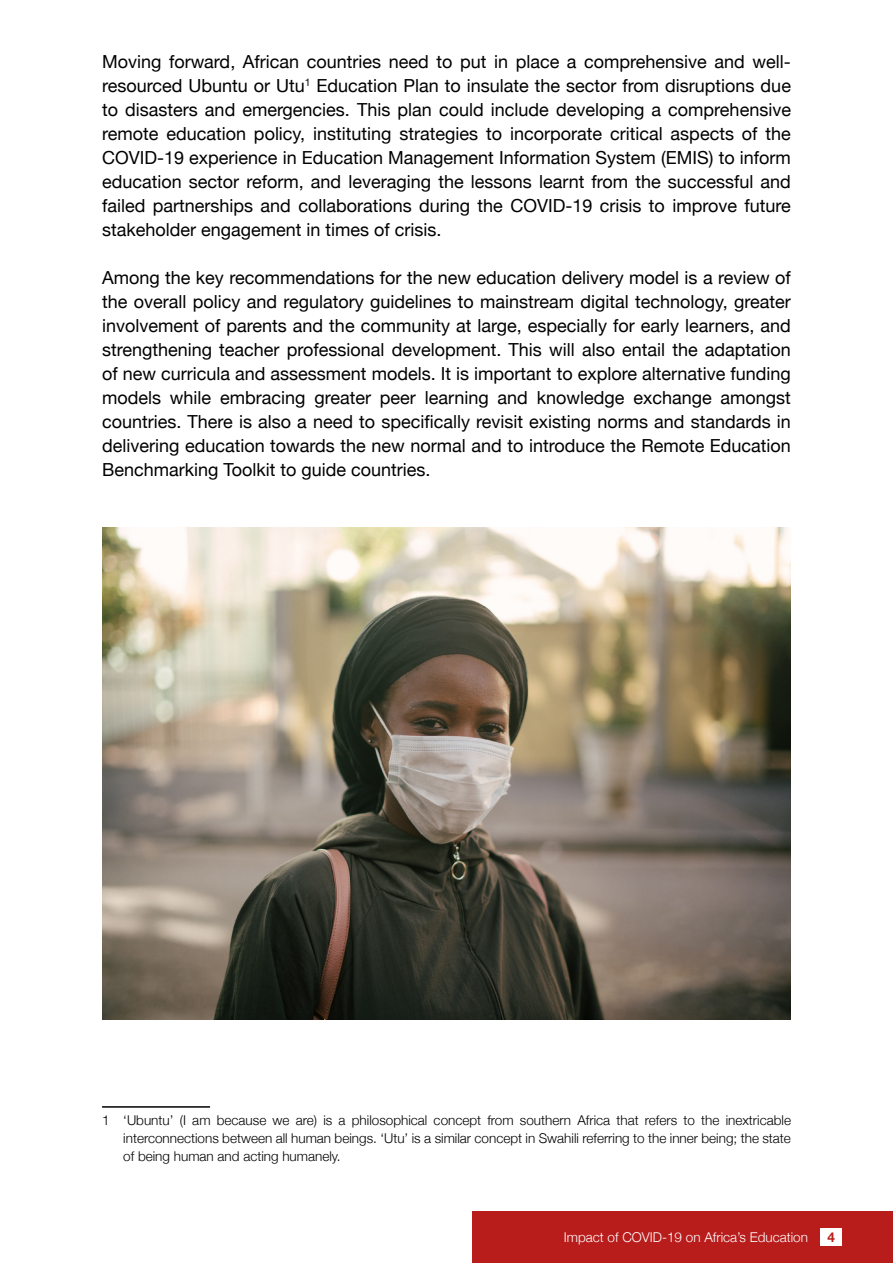
<style>
.page{position:relative;width:893px;height:1263px;background:#fff}
.page>*{position:absolute;margin:0;border:0;box-sizing:border-box;transform-origin:0 0}
.t1{font:18px/24px "Helvetica Neue";color:#000;text-align:justify}
.t2{font:300 13.5px/18px "Helvetica Neue";color:#000;text-align:justify}
.t3{font:300 13.5px "Helvetica Neue";color:#fff}
.t4{font:700 13.5px "Helvetica Neue";color:#b81f1c}
</style>
<div class="page">
<div style="left:472px;top:1212px;width:421px;height:51px;background:#b81c1b"></div>
<div style="left:821px;top:1228px;width:21px;height:17px;background:#fff"></div>
<hr style="left:102px;top:1106px;width:108px;height:2px;background:#000">
<img style="left:102px;top:527px;width:689px;height:493px">
<p class="t1" style="left:102px;top:51px;width:690px">Moving forward, African countries need to put in place a comprehensive and well&shy;resourced Ubuntu or Utu<sup>1</sup> Education Plan to insulate the sector from disruptions due to disasters and emergencies. This plan could include developing a comprehensive remote education policy, instituting strategies to incorporate critical aspects of the COVID-19 experience in Education Management Information System (EMIS) to inform education sector reform, and leveraging the lessons learnt from the successful and failed partnerships and collaborations during the COVID-19 crisis to improve future stakeholder engagement in times of crisis.</p>
<p class="t1" style="left:102px;top:267px;width:690px">Among the key recommendations for the new education delivery model is a review of the overall policy and regulatory guidelines to mainstream digital technology, greater involvement of parents and the community at large, especially for early learners, and strengthening teacher professional development. This will also entail the adaptation of new curricula and assessment models. It is important to explore alternative funding models while embracing greater peer learning and knowledge exchange amongst countries. There is also a need to specifically revisit existing norms and standards in delivering education towards the new normal and to introduce the Remote Education Benchmarking Toolkit to guide countries.</p>
<p class="t2" style="left:123px;top:1110px;width:669px;text-indent:-21px">1 ‘Ubuntu’ (I am because we are) is a philosophical concept from southern Africa that refers to the inextricable interconnections between all human beings. ‘Utu’ is a similar concept in Swahili referring to the inner being; the state of being human and acting humanely.</p>
<p class="t3" style="left:564px;top:1226px;width:246px">Impact of COVID-19 on Africa’s Education</p>
<p class="t4" style="left:828px;top:1226px;width:9px">4</p>
</div>
